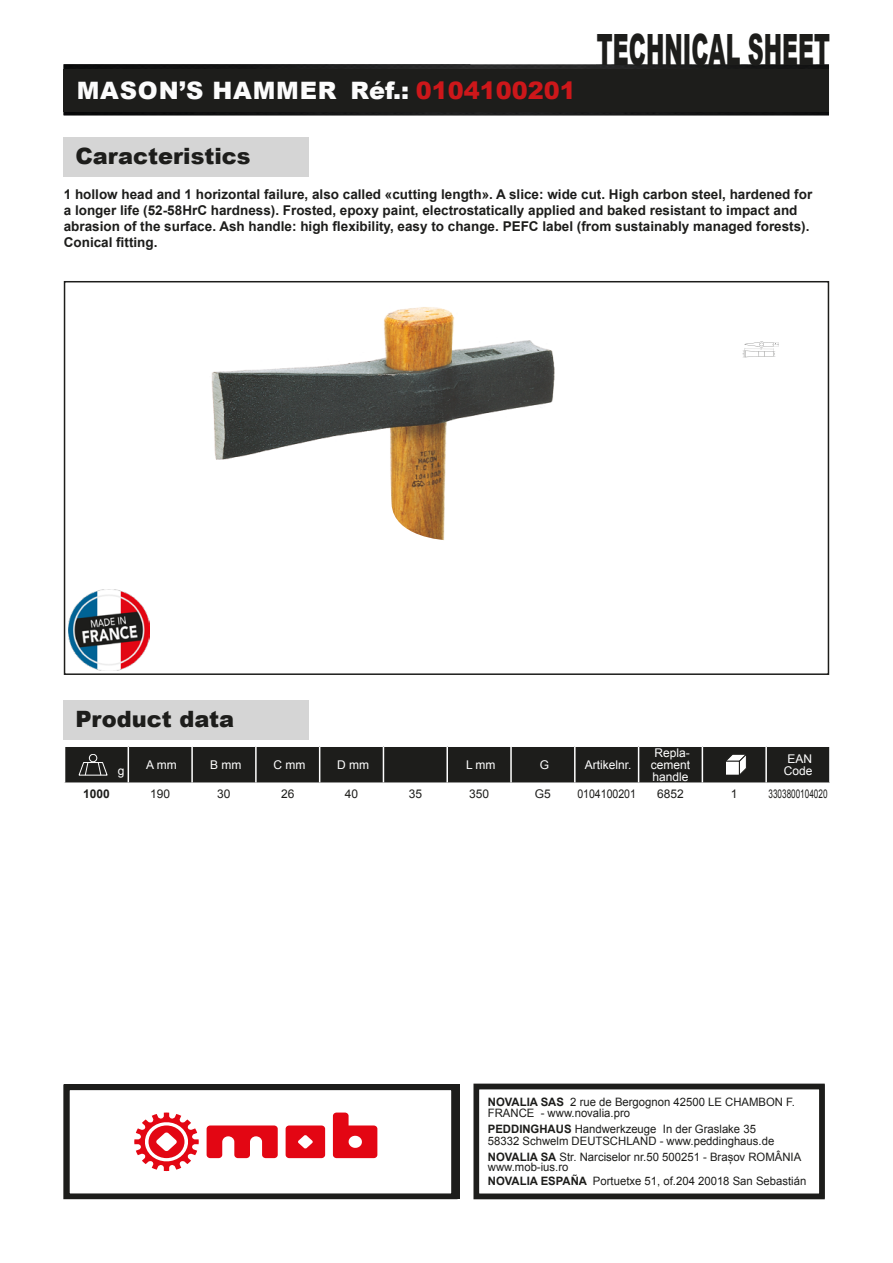
<style>
.page{position:relative;width:893px;height:1263px;background:#fff}
.page>*{position:absolute;margin:0;border:0;box-sizing:border-box;transform-origin:0 0}
.t1{font:900 43.2px "Arial";color:#1d1d1b;scale:.51 1}
.t2{font:900 24px "Arial";color:#fcfcfc}
.t3{font:900 22.5px "Arial";color:#1d1d1b}
.t4{font:700 13.5px/16.2px "Arial";color:#1d1d1b}
.t5{font:12.9px/14.2px "Arial";color:#1d1d1b}
.t6{font:700 12.9px "Arial";color:#1d1d1b}
.t7{font:12px/12px "Arial";color:#fff;text-align:center}
.t8{font:12px "Arial";color:#1d1d1b}
.t9{font:12px "Arial";color:#1d1d1b;scale:.68 1}
.t10{font:12px "Arial";color:#1d1d1b;scale:.88 1}
.t11{font:700 12px "Arial";color:#1d1d1b}
.t12{font:11.55px/11.6px "Arial";color:#1d1d1b}
.s1{color:#cd171a}
.s2{font-weight:700}
</style>
<div class="page">
<img style="left:64px;top:64px;width:765px;height:51px">
<div style="left:64px;top:69px;width:765px;height:43px;background:#1d1d1b"></div>
<div style="left:64px;top:137px;width:245px;height:40px;background:#d5d5d5"></div>
<div style="left:64px;top:281px;width:765px;height:394px;border:2px solid #1d1d1b"></div>
<div style="left:64px;top:700px;width:245px;height:39px;background:#d5d5d5"></div>
<svg style="left:64px;top:746px;width:766px;height:37px;background:#2e2e2c"></svg>
<img style="left:211px;top:307px;width:344px;height:233px">
<img style="left:742px;top:342px;width:36px;height:16px">
<img style="left:69px;top:590px;width:81px;height:81px">
<div style="left:473px;top:1084px;width:352px;height:115px;border:6px solid #1d1d1b"></div>
<div style="left:64px;top:1084px;width:393px;height:115px;border:6px solid #1d1d1b"></div>
<svg style="left:207px;top:1125px;width:71px;height:33px"></svg>
<svg style="left:286px;top:1125px;width:39px;height:33px"></svg>
<svg style="left:134px;top:1112px;width:65px;height:59px"></svg>
<svg style="left:333px;top:1112px;width:44px;height:46px"></svg>
<h2 class="t2" style="left:77px;top:73px;width:500px">MASON’S HAMMER Réf.: <span class="s1">0104100201</span></h2>
<h1 class="t1" style="left:597px;top:18px;width:458px">TECHNICAL SHEET</h1>
<h3 class="t3" style="left:75px;top:140px;width:177px">Caracteristics</h3>
<p class="t4" style="left:64px;top:186px;width:750px">1 hollow head and 1 horizontal failure, also called «cutting length». A slice: wide cut. High carbon steel, hardened for a longer life (52-58HrC hardness). Frosted, epoxy paint, electrostatically applied and baked resistant to impact and abrasion of the surface. Ash handle: high flexibility, easy to change. PEFC label (from sustainably managed forests).<br>Conical fitting.</p>
<h3 class="t3" style="left:75px;top:702px;width:160px">Product data</h3>
<p class="t7" style="left:118px;top:765px;width:8px">g</p>
<p class="t7" style="left:146px;top:759px;width:32px">A mm</p>
<p class="t7" style="left:210px;top:759px;width:33px">B mm</p>
<p class="t7" style="left:273px;top:759px;width:33px">C mm</p>
<p class="t7" style="left:337px;top:759px;width:33px">D mm</p>
<p class="t7" style="left:466px;top:759px;width:31px">L mm</p>
<p class="t7" style="left:540px;top:759px;width:11px">G</p>
<p class="t7" style="left:585px;top:759px;width:48px">Artikelnr.</p>
<p class="t7" style="left:651px;top:747px;width:41px">Repla&shy;cement handle</p>
<p class="t7" style="left:784px;top:753px;width:30px">EAN<br>Code</p>
<p class="t11" style="left:83px;top:785px;width:28px">1000</p>
<p class="t8" style="left:150px;top:785px;width:22px">190</p>
<p class="t8" style="left:217px;top:785px;width:15px">30</p>
<p class="t8" style="left:281px;top:785px;width:15px">26</p>
<p class="t8" style="left:345px;top:785px;width:15px">40</p>
<p class="t8" style="left:409px;top:785px;width:15px">35</p>
<p class="t8" style="left:469px;top:785px;width:22px">350</p>
<p class="t8" style="left:535px;top:785px;width:18px">G5</p>
<p class="t10" style="left:577px;top:785px;width:68px">0104100201</p>
<p class="t8" style="left:657px;top:785px;width:28px">6852</p>
<p class="t8" style="left:731px;top:785px;width:8px">1</p>
<p class="t9" style="left:768px;top:785px;width:88px">3303800104020</p>
<p class="t12" style="left:488px;top:1096px;width:309px"><span class="s2">NOVALIA SAS</span> 2 rue de Bergognon 42500 LE CHAMBON F.<br>FRANCE - www.novalia.pro</p>
<p class="t12" style="left:488px;top:1123px;width:288px"><span class="s2">PEDDINGHAUS</span> Handwerkzeuge In der Graslake 35<br>58332 Schwelm DEUTSCHLAND - www.peddinghaus.de</p>
<p class="t12" style="left:488px;top:1151px;width:315px;line-height:10.2px"><span class="s2">NOVALIA SA</span> Str. Narciselor nr.50 500251 - Brașov ROMÂNIA www.mob-ius.ro</p>
<p class="t12" style="left:488px;top:1175px;width:320px"><span class="s2">NOVALIA ESPAÑA</span> Portuetxe 51, of.204 20018 San Sebastián</p>
<p class="t6" style="left:504px;top:1105px;width:86px">NOVALIA SAS</p>
<p class="t5" style="left:504px;top:1121px;width:181px">2 rue de Bergognon 42500<br>LE CHAMBON FEUGEROLLES<br>FRANCE<br>www.novalia.pro</p>
</div>
